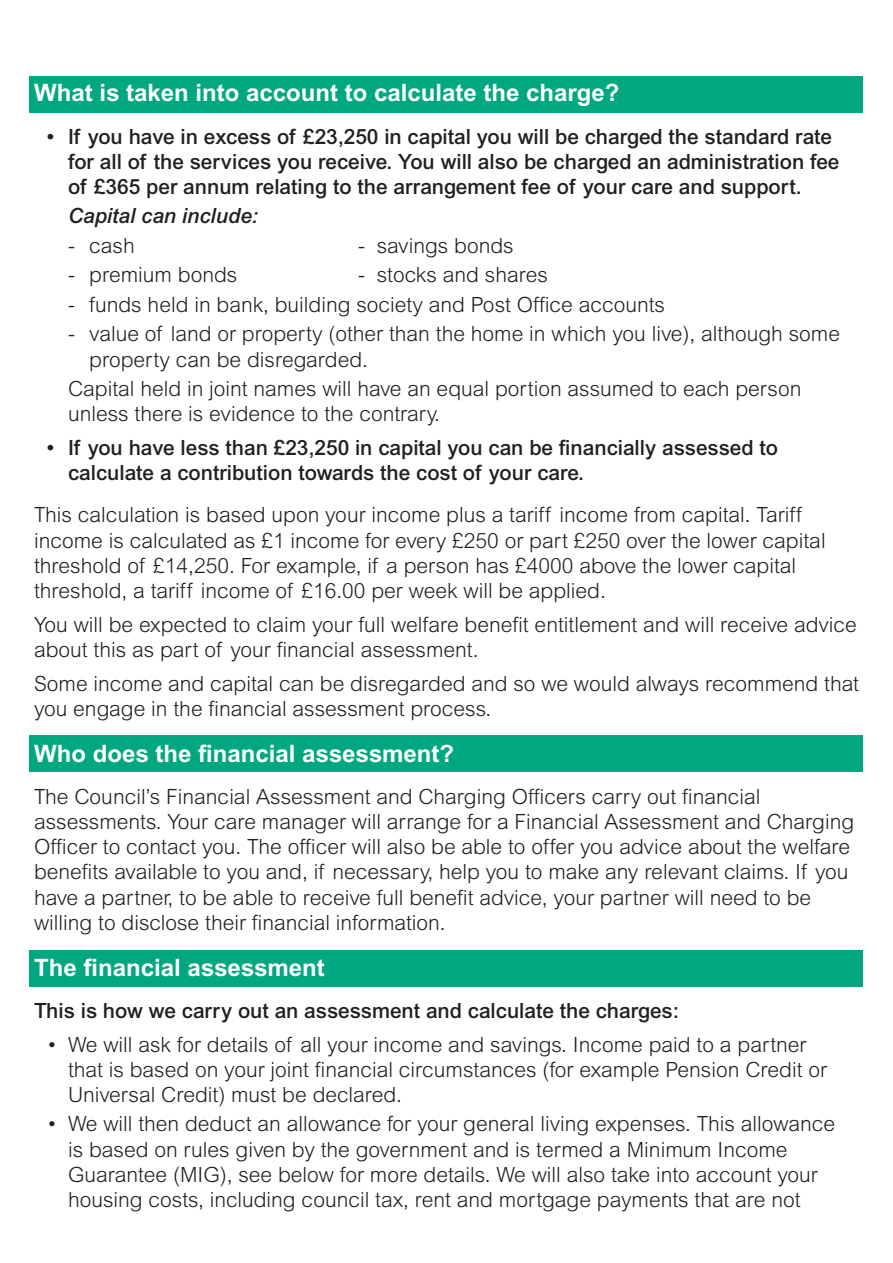
<style>
.page{position:relative;width:893px;height:1263px;background:#fff}
.page>*{position:absolute;margin:0;border:0;box-sizing:border-box;transform-origin:0 0}
.Body_text{font:700 24px "Arial MT Std";color:#fff}
.Body_text-2{font:300 21px/25.2px "Arial MT Std";color:#231f20}
.Bullets{font:300 21px/25.2px "Arial MT Std";color:#231f20}
.Bullets-2{font:500 21px/25.2px "Arial MT Std";color:#231f20}
.Body_text-3{font:500 21px "Arial MT Std";color:#231f20}
.Bullets-3{font:italic 500 21px "Arial MT Std";color:#231f20}
</style>
<div class="page">
<div style="left:30px;top:950px;width:833px;height:37px;background:#00a77f"></div>
<div style="left:30px;top:735px;width:833px;height:37px;background:#00a77f"></div>
<div style="left:30px;top:76px;width:833px;height:37px;background:#00a77f"></div>
<p class="Body_text" style="left:34px;top:79px;width:587px">What is taken into account to calculate the charge?</p>
<p class="Bullets-2" style="left:68px;top:123px;width:773px;text-indent:-21px">• If you have in excess of £23,250 in capital you will be charged the standard rate for all of the services you receive. You will also be charged an administration fee of £365 per annum relating to the arrangement fee of your care and support.</p>
<p class="Bullets-3" style="left:68px;top:204px;width:192px">Capital can include:</p>
<p class="Bullets" style="left:68px;top:233px;width:68px">- cash</p>
<p class="Bullets" style="left:358px;top:233px;width:157px">- savings bonds</p>
<p class="Bullets" style="left:68px;top:262px;width:171px">- premium bonds</p>
<p class="Bullets" style="left:358px;top:262px;width:191px">- stocks and shares</p>
<p class="Bullets" style="left:68px;top:292px;width:599px">- funds held in bank, building society and Post Office accounts</p>
<p class="Bullets" style="left:89px;top:321px;width:752px;text-indent:-21px">- value of land or property (other than the home in which you live), although some property can be disregarded.</p>
<p class="Bullets" style="left:68px;top:376px;width:735px">Capital held in joint names will have an equal portion assumed to each person unless there is evidence to the contrary.</p>
<p class="Bullets-2" style="left:68px;top:435px;width:712px;text-indent:-21px">• If you have less than £23,250 in capital you can be financially assessed to calculate a contribution towards the cost of your care.</p>
<p class="Body_text-2" style="left:34px;top:502px;width:793px">This calculation is based upon your income plus a tariff income from capital. Tariff income is calculated as £1 income for every £250 or part £250 over the lower capital threshold of £14,250. For example, if a person has £4000 above the lower capital threshold, a tariff income of £16.00 per week will be applied.</p>
<p class="Body_text-2" style="left:34px;top:612px;width:824px">You will be expected to claim your full welfare benefit entitlement and will receive advice about this as part of your financial assessment.</p>
<p class="Body_text-2" style="left:34px;top:670px;width:826px">Some income and capital can be disregarded and so we would always recommend that you engage in the financial assessment process.</p>
<p class="Body_text" style="left:34px;top:739px;width:422px">Who does the financial assessment?</p>
<p class="Body_text-2" style="left:34px;top:784px;width:822px">The Council’s Financial Assessment and Charging Officers carry out financial assessments. Your care manager will arrange for a Financial Assessment and Charging Officer to contact you. The officer will also be able to offer you advice about the welfare benefits available to you and, if necessary, help you to make any relevant claims. If you have a partner, to be able to receive full benefit advice, your partner will need to be willing to disclose their financial information.</p>
<p class="Body_text" style="left:34px;top:953px;width:292px">The financial assessment</p>
<p class="Body_text-3" style="left:34px;top:998px;width:647px">This is how we carry out an assessment and calculate the charges:</p>
<p class="Bullets" style="left:68px;top:1031px;width:760px;text-indent:-21px">• We will ask for details of all your income and savings. Income paid to a partner that is based on your joint financial circumstances (for example Pension Credit or<br>Universal Credit) must be declared.</p>
<p class="Bullets" style="left:68px;top:1111px;width:769px;text-indent:-21px">• We will then deduct an allowance for your general living expenses. This allowance is based on rules given by the government and is termed a Minimum Income Guarantee (MIG), see below for more details. We will also take into account your housing costs, including council tax, rent and mortgage payments that are not</p>
</div>
